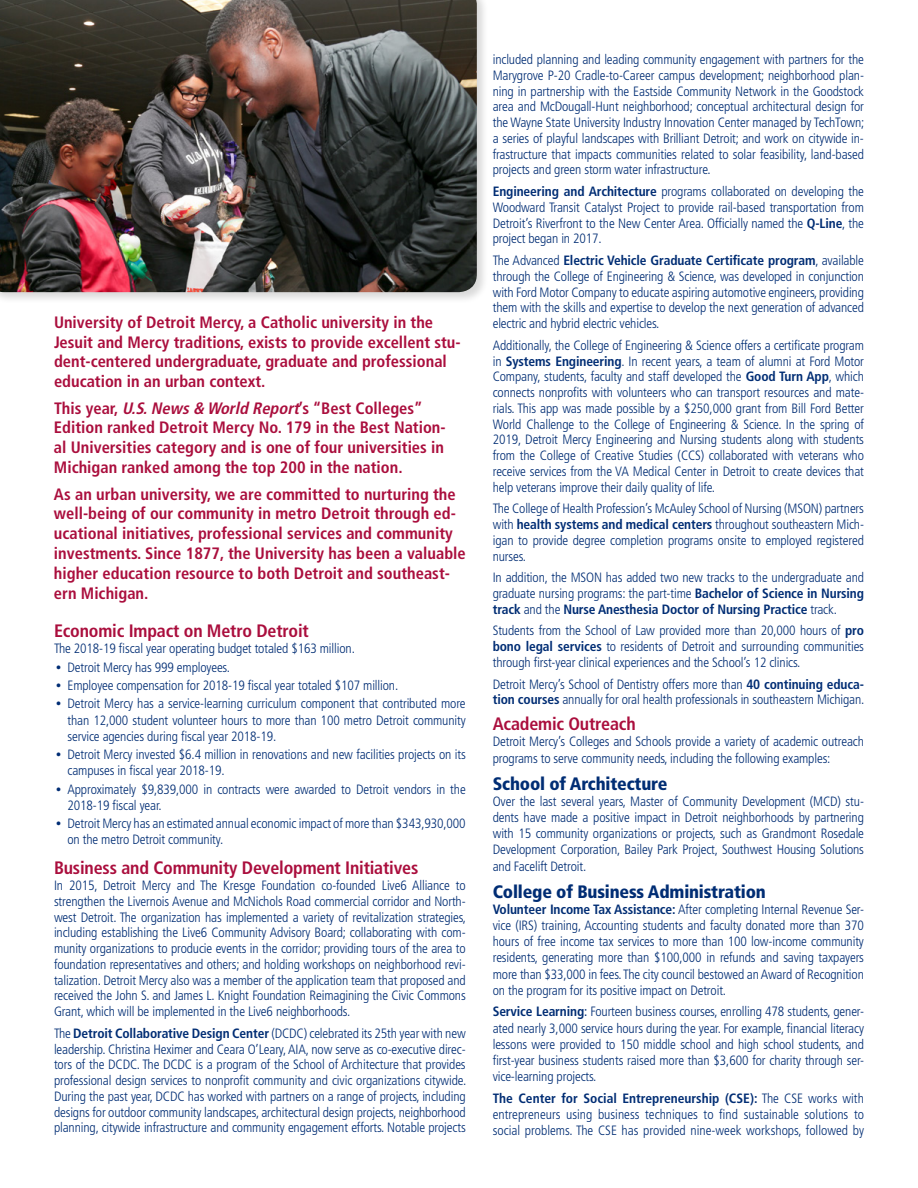
<style>
.page{position:relative;width:918px;height:1188px;background:#fff}
.page>*{position:absolute;margin:0;border:0;box-sizing:border-box;transform-origin:0 0}
.t1{font:700 condensed 18px "Frutiger LT Std";letter-spacing:-.01em;color:#aa0e3d}
.t2{font:900 condensed 18px "Frutiger LT Std";letter-spacing:-.01em;color:#002d74}
.t3{font:700 condensed 16.5px/19.8px "Frutiger LT Std";color:#aa0e3d}
.t4{font:300 condensed 13.5px/15.8px "Frutiger LT Std";letter-spacing:-.01em;color:#002d74;text-align:justify}
.s1{font-style:italic}
.s2{font-family:"Franklin Gothic";font-weight:500;font-stretch:normal}
.s3{font-weight:700}
.s4{font-weight:400}
</style>
<div class="page">
<div style="left:0;top:0;width:489px;height:304px;background:#000;opacity:.15"></div>
<img style="left:0;top:0;width:477px;height:292px">
<p class="t3" style="left:54px;top:312px;width:408px">University of Detroit Mercy, a Catholic university in the Jesuit and Mercy traditions, exists to provide excellent stu&shy;dent-centered undergraduate, graduate and professional education in an urban context.</p>
<p class="t3" style="left:54px;top:398px;width:393px">This year, <span class="s1">U.S.News&amp; World Report</span>’s “Best Colleges” Edition ranked Detroit Mercy No. 179 in the Best Nation&shy;al Universities category and is one of four universities in Michigan ranked among the top 200 in the nation.</p>
<p class="t3" style="left:54px;top:484px;width:413px">As an urban university, we are committed to nurturing the well-being of our community in metro Detroit through ed&shy;ucational initiatives, professional services and community investments. Since 1877, the University has been a valuable higher education resource to both Detroit and southeast&shy;ern Michigan.</p>
<h1 class="t1" style="left:54px;top:620px;width:256px">Economic Impact on Metro Detroit</h1>
<p class="t4" style="left:54px;top:641px;width:302px">The 2018-19 fiscal year operating budget totaled $163 million.</p>
<p class="t4" style="left:54px;top:659px;width:177px"><span class="s2">•</span> Detroit Mercy has 999 employees.</p>
<p class="t4" style="left:54px;top:678px;width:346px"><span class="s2">•</span> Employee compensation for 2018-19 fiscal year totaled $107 million.</p>
<p class="t4" style="left:68px;top:696px;width:400px;line-height:16.2px;text-indent:-14px"><span class="s2">•</span> Detroit Mercy has a service-learning curriculum component that contributed more than 12,000 student volunteer hours to more than 100 metro Detroit community service agencies during fiscal year 2018-19.</p>
<p class="t4" style="left:68px;top:746px;width:400px;line-height:16.2px;text-indent:-14px"><span class="s2">•</span> Detroit Mercy invested $6.4 million in renovations and new facilities projects on its campuses in fiscal year 2018-19.</p>
<p class="t4" style="left:68px;top:781px;width:400px;line-height:16.2px;text-indent:-14px"><span class="s2">•</span> Approximately $9,839,000 in contracts were awarded to Detroit vendors in the<br>2018-19 fiscal year.</p>
<p class="t4" style="left:68px;top:816px;width:400px;line-height:16.2px;text-indent:-14px"><span class="s2">•</span> Detroit Mercy has an estimated annual economic impact of more than $343,930,000 on the metro Detroit community.</p>
<h1 class="t1" style="left:54px;top:857px;width:366px">Business and Community Development Initiatives</h1>
<p class="t4" style="left:54px;top:878px;width:414px">In 2015, Detroit Mercy and The Kresge Foundation co-founded Live6 Alliance to strengthen the Livernois Avenue and McNichols Road commercial corridor and North&shy;west Detroit. The organization has implemented a variety of revitalization strategies, including establishing the Live6 Community Advisory Board; collaborating with com&shy;munity organizations to producie events in the corridor; providing tours of the area to foundation representatives and others; and holding workshops on neighborhood revi&shy;talization. Detroit Mercy also was a member of the application team that proposed and received the John S. and James L. Knight Foundation Reimagining the Civic Commons Grant, which will be implemented in the Live6 neighborhoods.</p>
<p class="t4" style="left:54px;top:1025px;width:414px">The <span class="s3">Detroit Collaborative Design Center</span> (DCDC) celebrated its 25th year with new leadership. Christina Heximer and Ceara O’Leary, AIA, now serve as co-executive direc&shy;tors of the DCDC. The DCDC is a program of the School of Architecture that provides professional design services to nonprofit community and civic organizations citywide.<br>During the past year, DCDC has worked with partners on a range of projects, including designs for outdoor community landscapes, architectural design projects, neighborhood planning, citywide infrastructure and community engagement efforts. Notable projects</p>
<p class="t4" style="left:493px;top:52px;width:373px">included planning and leading community engagement with partners for the Marygrove P-20 Cradle-to-Career campus development; neighborhood plan&shy;ning in partnership with the Eastside Community Network in the Goodstock area and McDougall-Hunt neighborhood; conceptual architectural design for the Wayne State University Industry Innovation Center managed by TechTown; a series of playful landscapes with Brilliant Detroit; and work on citywide in&shy;frastructure that impacts communities related to solar feasibility, land-based projects and green storm water infrastructure.</p>
<p class="t4" style="left:493px;top:184px;width:373px"><span class="s3">Engineering and Architecture</span> programs collaborated on developing the Woodward Transit Catalyst Project to provide rail-based transportation from Detroit’s Riverfront to the New Center Area. Officially named the <span class="s3">Q-Line</span>, the project began in 2017.</p>
<p class="t4" style="left:493px;top:253px;width:373px">The Advanced <span class="s3">Electric Vehicle Graduate Certificate program</span>, available through the College of Engineering &amp; Science, was developed in conjunction with Ford Motor Company to educate aspiring automotive engineers, providing them with the skills and expertise to develop the next generation of advanced electric and hybrid electric vehicles.</p>
<p class="t4" style="left:493px;top:337px;width:373px">Additionally, the College of Engineering &amp; Science offers a certificate program in <span class="s3">Systems Engineering</span>. In recent years, a team of alumni at Ford Motor Company, students, faculty and staff developed the <span class="s3">Good Turn App</span>, which connects nonprofits with volunteers who can transport resources and mate&shy;rials. This app was made possible by a $250,000 grant from Bill Ford Better World Challenge to the College of Engineering &amp; Science. In the spring of 2019, Detroit Mercy Engineering and Nursing students along with students from the College of Creative Studies (CCS) collaborated with veterans who receive services from the VA Medical Center in Detroit to create devices that help veterans improve their daily quality of life.</p>
<p class="t4" style="left:493px;top:501px;width:373px">The College of Health Profession’s McAuley School of Nursing (MSON) partners with <span class="s3">health systems and medical centers</span> throughout southeastern Mich&shy;igan to provide degree completion programs onsite to employed registered nurses.</p>
<p class="t4" style="left:493px;top:570px;width:373px">In addition, the MSON has added two new tracks to the undergraduate and graduate nursing programs: the part-time <span class="s3">Bachelor of Science in Nursing track</span> and the <span class="s3">Nurse Anesthesia Doctor of Nursing Practice</span> track.</p>
<p class="t4" style="left:493px;top:623px;width:373px">Students from the School of Law provided more than 20,000 hours of <span class="s3">pro bono legal services</span> to residents of Detroit and surrounding communities through first-year clinical experiences and the School’s 12 clinics.</p>
<p class="t4" style="left:493px;top:676px;width:373px">Detroit Mercy’s School of Dentistry offers more than <span class="s3">40 continuing educa&shy;tion courses</span> annually for oral health professionals in southeastern Michigan.</p>
<h1 class="t1" style="left:493px;top:713px;width:144px">Academic Outreach</h1>
<p class="t4" style="left:493px;top:734px;width:373px;line-height:16.2px">Detroit Mercy’s Colleges and Schools provide a variety of academic outreach programs to serve community needs, including the following examples:</p>
<h1 class="t2" style="left:493px;top:772px;width:176px">School of Architecture</h1>
<p class="t4" style="left:493px;top:793px;width:373px;line-height:16.2px">Over the last several years, Master of Community Development (MCD) stu&shy;dents have made a positive impact in Detroit neighborhoods by partnering with 15 community organizations or projects, such as Grandmont Rosedale Development Corporation, Bailey Park Project, Southwest Housing Solutions and Facelift Detroit.</p>
<h1 class="t2" style="left:493px;top:880px;width:275px">College of Business Administration</h1>
<p class="t4" style="left:493px;top:901px;width:373px;line-height:16.2px"><span class="s3">Volunteer Income Tax Assistance:</span> After completing Internal Revenue Ser&shy;vice (IRS) training, Accounting students and faculty donated more than 370 hours of free income tax services to more than 100 low-income community residents, generating more than $100,000 in refunds and saving taxpayers more than $33,000 in fees. The city council bestowed an Award of Recognition on the program for its positive impact on Detroit.</p>
<p class="t4" style="left:493px;top:1004px;width:373px;line-height:16.2px"><span class="s3">Service Learning</span><span class="s4">:</span> Fourteen business courses, enrolling 478 students, gener&shy;ated nearly 3,000 service hours during the year. For example, financial literacy lessons were provided to 150 middle school and high school students, and first-year business students raised more than $3,600 for charity through ser&shy;vice-learning projects.</p>
<p class="t4" style="left:493px;top:1090px;width:373px;line-height:16.2px"><span class="s3">The Center for Social Entrepreneurship (CSE):</span> The CSE works with entrepreneurs using business techniques to find sustainable solutions to social problems. The CSE has provided nine-week workshops, followed by</p>
</div>
